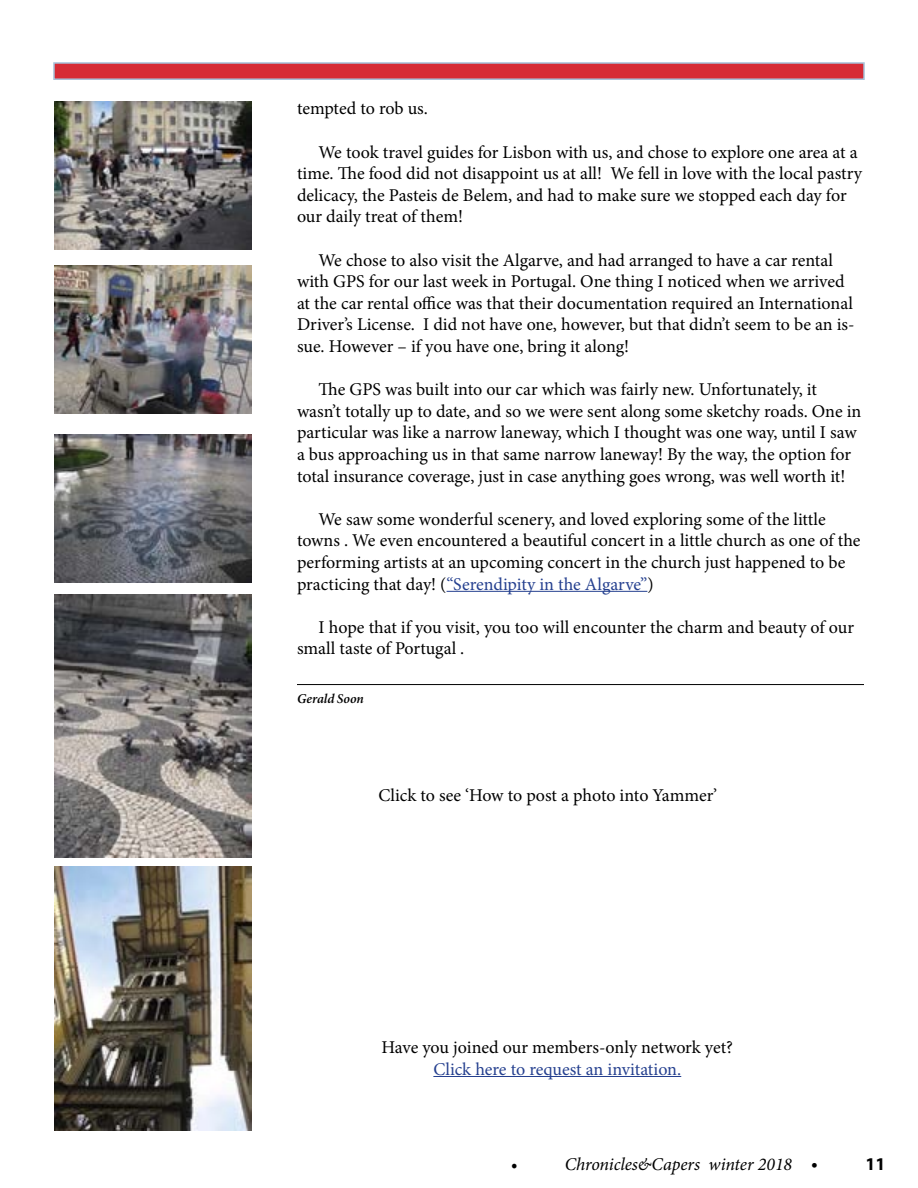
<style>
.page{position:relative;width:918px;height:1188px;background:#fff}
.page>*{position:absolute;margin:0;border:0;box-sizing:border-box;transform-origin:0 0}
.t1{font:18px/21.6px "Minion Pro";letter-spacing:-.005em;color:#000}
.t2{font:18px "Minion Pro";color:#25408f}
.t3{font:italic 18px "Minion Pro";letter-spacing:-.005em;color:#000}
.t4{font:700 18px "Myriad Pro";color:#000}
.t5{font:italic 600 13.5px "Minion Pro";color:#000}
.s1{color:#25408f}
.s2{font-family:"Myriad Pro";font-weight:700;font-style:normal}
</style>
<div class="page">
<div style="left:53px;top:62px;width:812px;height:18px;background:#d62b35;border:2px solid #a6bfd6"></div>
<img style="left:54px;top:101px;width:198px;height:149px">
<img style="left:54px;top:266px;width:198px;height:148px">
<img style="left:54px;top:434px;width:198px;height:149px">
<img style="left:54px;top:594px;width:198px;height:264px">
<img style="left:54px;top:866px;width:198px;height:264px">
<hr style="left:447px;top:591px;width:200px;height:1px;background:#25408f">
<hr style="left:297px;top:684px;width:567px;height:1px;background:#000">
<hr style="left:433px;top:1076px;width:248px;height:1px;background:#25408f">
<p class="t1" style="left:297px;top:98px;width:133px">tempted to rob us.</p>
<p class="t1" style="left:297px;top:141px;width:567px;text-indent:22px">We took travel guides for Lisbon with us, and chose to explore one area at a time. The food did not disappoint us at all! We fell in love with the local pastry delicacy, the Pasteis de Belem, and had to make sure we stopped each day for our daily treat of them!</p>
<p class="t1" style="left:297px;top:249px;width:559px;text-indent:22px">We chose to also visit the Algarve, and had arranged to have a car rental with GPS for our last week in Portugal. One thing I noticed when we arrived at the car rental office was that their documentation required an International Driver’s License. I did not have one, however, but that didn’t seem to be an is&shy;sue. However – if you have one, bring it along!</p>
<p class="t1" style="left:297px;top:379px;width:566px;text-indent:22px">The GPS was built into our car which was fairly new. Unfortunately, it wasn’t totally up to date, and so we were sent along some sketchy roads. One in particular was like a narrow laneway, which I thought was one way, until I saw a bus approaching us in that same narrow laneway! By the way, the option for total insurance coverage, just in case anything goes wrong, was well worth it!</p>
<p class="t1" style="left:297px;top:508px;width:565px;text-indent:22px">We saw some wonderful scenery, and loved exploring some of the little towns . We even encountered a beautiful concert in a little church as one of the performing artists at an upcoming concert in the church just happened to be practicing that day! (<span class="s1">“Serendipity in the Algarve”</span>)</p>
<p class="t1" style="left:297px;top:616px;width:559px;text-indent:22px">I hope that if you visit, you too will encounter the charm and beauty of our small taste of Portugal .</p>
<p class="t5" style="left:297px;top:689px;width:68px">Gerald Soon</p>
<p class="t1" style="left:378px;top:785px;width:340px">Click to see ‘How to post a photo into Yammer’</p>
<p class="t1" style="left:382px;top:1037px;width:353px">Have you joined our members-only network yet?</p>
<p class="t2" style="left:433px;top:1057px;width:249px">Click here to request an invitation.</p>
<p class="t3" style="left:511px;top:1152px;width:8px">•</p>
<p class="t3" style="left:565px;top:1152px;width:254px">Chronicles&amp;Capers winter 2018 <span class="s2">•</span></p>
<p class="t4" style="left:866px;top:1152px;width:21px">11</p>
</div>
